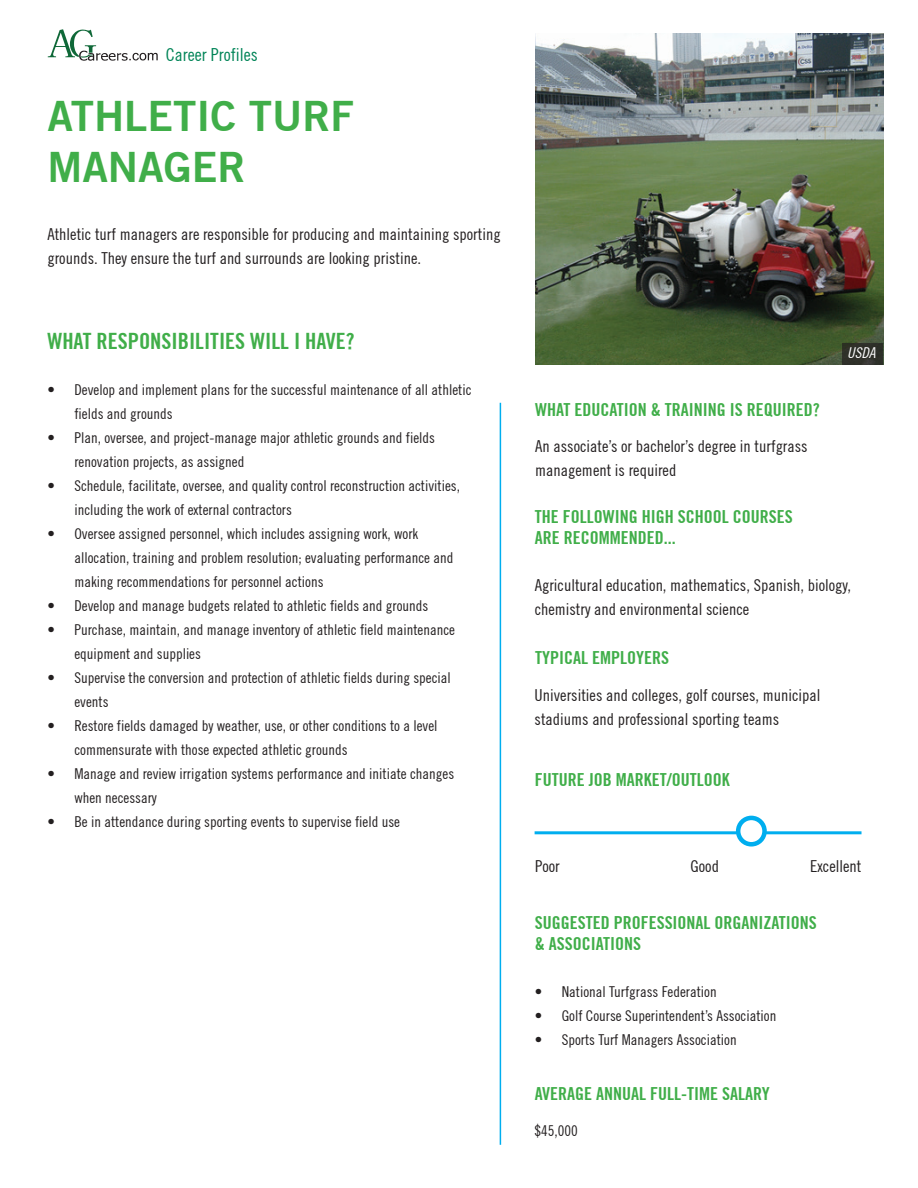
<style>
.page{position:relative;width:918px;height:1188px;background:#fff}
.page>*{position:absolute;margin:0;border:0;box-sizing:border-box;transform-origin:0 0}
.t1{font:700 42px "Trade Gothic No.2";color:#40ae49}
.t2{font:700 condensed 22.5px "Trade Gothic No.20";color:#40ae49}
.t3{font:700 condensed 18px/21.6px "Trade Gothic No.20";color:#40ae49}
.t4{font:condensed 18px "Trade Gothic No.18";color:#008457}
.t5{font:condensed 16.5px/24px "Trade Gothic No.18";color:#231f20}
.t6{font:condensed 15px/24px "Trade Gothic No.18";color:#231f20}
.t7{font:italic condensed 15px "Trade Gothic No.18";color:#fff}
</style>
<div class="page">
<img style="left:535px;top:33px;width:348px;height:331px">
<svg style="left:48px;top:29px;width:110px;height:32px"></svg>
<hr style="left:535px;top:831px;width:327px;height:3px;background:#00aeef">
<svg style="left:738px;top:818px;width:27px;height:26px"></svg>
<div style="left:736px;top:816px;width:31px;height:31px;border:4px solid #00aeef;border-radius:50%"></div>
<hr style="left:500px;top:403px;width:1px;height:742px;background:#00aeef">
<div style="left:842px;top:343px;width:41px;height:21px;background:#2e3029"></div>
<p class="t4" style="left:166px;top:44px;width:93px">Career Profiles</p>
<p class="t1" style="left:47px;top:90px;width:308px">ATHLETIC TURF</p>
<p class="t1" style="left:47px;top:141px;width:200px">MANAGER</p>
<p class="t5" style="left:47px;top:222px;width:455px">Athletic turf managers are responsible for producing and maintaining sporting grounds. They ensure the turf and surrounds are looking pristine.</p>
<p class="t2" style="left:47px;top:327px;width:309px">WHAT RESPONSIBILITIES WILL I HAVE?</p>
<p class="t6" style="left:74px;top:377px;width:399px;text-indent:-27px">• Develop and implement plans for the successful maintenance of all athletic fields and grounds</p>
<p class="t6" style="left:74px;top:425px;width:362px;text-indent:-27px">• Plan, oversee, and project-manage major athletic grounds and fields renovation projects, as assigned</p>
<p class="t6" style="left:74px;top:473px;width:387px;text-indent:-27px">• Schedule, facilitate, oversee, and quality control reconstruction activities, including the work of external contractors</p>
<p class="t6" style="left:74px;top:521px;width:381px;text-indent:-27px">• Oversee assigned personnel, which includes assigning work, work allocation, training and problem resolution; evaluating performance and making recommendations for personnel actions</p>
<p class="t6" style="left:47px;top:593px;width:383px">• Develop and manage budgets related to athletic fields and grounds</p>
<p class="t6" style="left:74px;top:617px;width:382px;text-indent:-27px">• Purchase, maintain, and manage inventory of athletic field maintenance equipment and supplies</p>
<p class="t6" style="left:74px;top:665px;width:378px;text-indent:-27px">• Supervise the conversion and protection of athletic fields during special events</p>
<p class="t6" style="left:74px;top:713px;width:365px;text-indent:-27px">• Restore fields damaged by weather, use, or other conditions to a level commensurate with those expected athletic grounds</p>
<p class="t6" style="left:74px;top:761px;width:381px;text-indent:-27px">• Manage and review irrigation systems performance and initiate changes when necessary</p>
<p class="t6" style="left:47px;top:809px;width:354px">• Be in attendance during sporting events to supervise field use</p>
<p class="t7" style="left:847px;top:344px;width:30px">USDA</p>
<p class="t3" style="left:535px;top:398px;width:286px">WHAT EDUCATION &amp; TRAINING IS REQUIRED?</p>
<p class="t5" style="left:535px;top:434px;width:274px">An associate’s or bachelor’s degree in turfgrass management is required</p>
<p class="t3" style="left:535px;top:505px;width:259px">THE FOLLOWING HIGH SCHOOL COURSES</p>
<p class="t3" style="left:535px;top:527px;width:142px">ARE RECOMMENDED...</p>
<p class="t5" style="left:535px;top:573px;width:318px">Agricultural education, mathematics, Spanish, biology, chemistry and environmental science</p>
<p class="t3" style="left:535px;top:647px;width:135px">TYPICAL EMPLOYERS</p>
<p class="t5" style="left:535px;top:683px;width:287px">Universities and colleges, golf courses, municipal stadiums and professional sporting teams</p>
<p class="t3" style="left:535px;top:769px;width:196px">FUTURE JOB MARKET/OUTLOOK</p>
<p class="t5" style="left:535px;top:854px;width:26px">Poor</p>
<p class="t5" style="left:691px;top:854px;width:30px">Good</p>
<p class="t5" style="left:810px;top:854px;width:53px">Excellent</p>
<p class="t3" style="left:535px;top:912px;width:284px">SUGGESTED PROFESSIONAL ORGANIZATIONS &amp; ASSOCIATIONS</p>
<p class="t6" style="left:535px;top:979px;width:183px">• National Turfgrass Federation</p>
<p class="t6" style="left:535px;top:1003px;width:243px">• Golf Course Superintendent’s Association</p>
<p class="t6" style="left:535px;top:1027px;width:203px">• Sports Turf Managers Association</p>
<p class="t3" style="left:535px;top:1083px;width:236px">AVERAGE ANNUAL FULL-TIME SALARY</p>
<p class="t6" style="left:534px;top:1118px;width:45px">$45,000</p>
</div>
